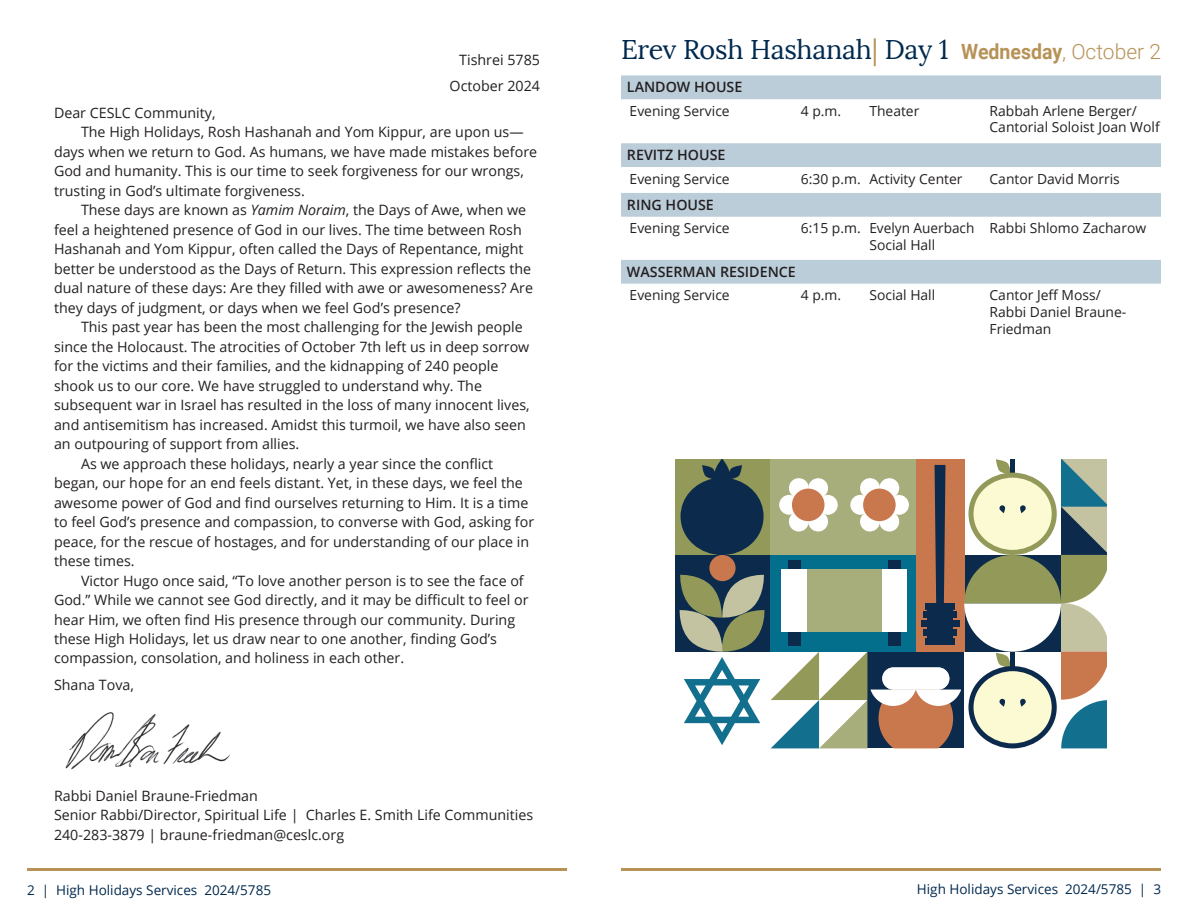
<style>
.page{position:relative;width:1188px;height:918px;background:#fff}
.page>*{position:absolute;margin:0;border:0;box-sizing:border-box;transform-origin:0 0}
.t1{font:27px "Lora";letter-spacing:-.01em;color:#00294e}
.t2{font:14.25px/19.5px "Open Sans";color:#231f20;text-align:right}
.t3{font:600 14.25px "Open Sans";color:#231f20}
.t4{font:13.8px/16.6px "Open Sans";color:#231f20}
.t5{font:13.5px "Open Sans";color:#00294e}
.s1{font-style:italic}
.s2{color:#b79256}
.s3{font-family:"Roboto";font-weight:700;font-size:21px;color:#b79256}
.s4{font-family:"Roboto";font-weight:300;font-size:21px;color:#b79256}
</style>
<div class="page">
<hr style="left:27px;top:868px;width:540px;height:3px;background:#b79256">
<hr style="left:621px;top:868px;width:540px;height:3px;background:#b79256">
<svg style="left:621px;top:75px;width:540px;height:209px"></svg>
<img style="left:65px;top:712px;width:165px;height:58px">
<div style="left:675px;top:555px;width:96px;height:97px;background:#0b2a4c"></div>
<div style="left:675px;top:459px;width:96px;height:96px;background:#929959"></div>
<svg style="left:681px;top:459px;width:83px;height:96px"></svg>
<svg style="left:771px;top:459px;width:336px;height:289px"></svg>
<div style="left:792px;top:489px;width:33px;height:32px;background:#c9774d;border-radius:50%"></div>
<svg style="left:679px;top:574px;width:86px;height:171px"></svg>
<div style="left:709px;top:555px;width:27px;height:26px;background:#c9774d;border-radius:50%"></div>
<p class="t2" style="left:450px;top:47px;width:92px;line-height:26.2px">Tishrei 5785<br>October 2024</p>
<p class="t2" style="left:54px;top:102px;width:163px">Dear CESLC Community,</p>
<p class="t2" style="left:81px;top:122px;width:444px">The High Holidays, Rosh Hashanah and Yom Kippur, are upon us—</p>
<p class="t2" style="left:54px;top:141px;width:485px">days when we return to God. As humans, we have made mistakes before</p>
<p class="t2" style="left:54px;top:161px;width:471px">God and humanity. This is our time to seek forgiveness for our wrongs,</p>
<p class="t2" style="left:54px;top:180px;width:252px">trusting in God’s ultimate forgiveness.</p>
<p class="t2" style="left:81px;top:200px;width:447px">These days are known as <span class="s1">Yamim Noraim</span>, the Days of Awe, when we</p>
<p class="t2" style="left:54px;top:219px;width:469px">feel a heightened presence of God in our lives. The time between Rosh</p>
<p class="t2" style="left:54px;top:239px;width:471px">Hashanah and Yom Kippur, often called the Days of Repentance, might</p>
<p class="t2" style="left:54px;top:258px;width:479px">better be understood as the Days of Return. This expression reflects the</p>
<p class="t2" style="left:54px;top:278px;width:481px">dual nature of these days: Are they filled with awe or awesomeness? Are</p>
<p class="t2" style="left:54px;top:297px;width:408px">they days of judgment, or days when we feel God’s presence?</p>
<p class="t2" style="left:81px;top:317px;width:443px">This past year has been the most challenging for the Jewish people</p>
<p class="t2" style="left:54px;top:336px;width:477px">since the Holocaust. The atrocities of October 7th left us in deep sorrow</p>
<p class="t2" style="left:54px;top:356px;width:446px">for the victims and their families, and the kidnapping of 240 people</p>
<p class="t2" style="left:54px;top:375px;width:430px">shook us to our core. We have struggled to understand why. The</p>
<p class="t2" style="left:54px;top:395px;width:477px">subsequent war in Israel has resulted in the loss of many innocent lives,</p>
<p class="t2" style="left:54px;top:414px;width:473px">and antisemitism has increased. Amidst this turmoil, we have also seen</p>
<p class="t2" style="left:54px;top:434px;width:247px">an outpouring of support from allies.</p>
<p class="t2" style="left:81px;top:453px;width:414px">As we approach these holidays, nearly a year since the conflict</p>
<p class="t2" style="left:54px;top:473px;width:470px">began, our hope for an end feels distant. Yet, in these days, we feel the</p>
<p class="t2" style="left:54px;top:492px;width:476px">awesome power of God and find ourselves returning to Him. It is a time</p>
<p class="t2" style="left:54px;top:512px;width:482px">to feel God’s presence and compassion, to converse with God, asking for</p>
<p class="t2" style="left:54px;top:531px;width:477px">peace, for the rescue of hostages, and for understanding of our place in</p>
<p class="t2" style="left:54px;top:551px;width:82px">these times.</p>
<p class="t2" style="left:81px;top:570px;width:444px">Victor Hugo once said, “To love another person is to see the face of</p>
<p class="t2" style="left:54px;top:590px;width:476px">God.” While we cannot see God directly, and it may be difficult to feel or</p>
<p class="t2" style="left:54px;top:609px;width:463px">hear Him, we often find His presence through our community. During</p>
<p class="t2" style="left:54px;top:629px;width:444px">these High Holidays, let us draw near to one another, finding God’s</p>
<p class="t2" style="left:54px;top:648px;width:352px">compassion, consolation, and holiness in each other.</p>
<p class="t2" style="left:54px;top:674px;width:81px">Shana Tova,</p>
<p class="t2" style="left:54px;top:786px;width:481px;text-align:left">Rabbi Daniel Braune-Friedman<br>Senior Rabbi/Director, Spiritual Life | Charles E. Smith Life Communities<br>240-283-3879 | braune-friedman@ceslc.org</p>
<h1 class="t1" style="left:621px;top:33px;width:541px">Erev Rosh Hashanah<span class="s2">|</span> Day 1 <span class="s3">Wednesday</span><span class="s4">, October 2</span></h1>
<p class="t3" style="left:627px;top:77px;width:117px">LANDOW HOUSE</p>
<p class="t4" style="left:630px;top:102px;width:102px">Evening Service</p>
<p class="t4" style="left:801px;top:102px;width:42px">4 p.m.</p>
<p class="t4" style="left:869px;top:102px;width:52px">Theater</p>
<p class="t4" style="left:990px;top:102px;width:172px">Rabbah Arlene Berger/<br>Cantorial Soloist Joan Wolf</p>
<p class="t3" style="left:627px;top:145px;width:100px">REVITZ HOUSE</p>
<p class="t4" style="left:630px;top:170px;width:102px">Evening Service</p>
<p class="t4" style="left:801px;top:170px;width:163px">6:30 p.m. Activity Center</p>
<p class="t4" style="left:990px;top:170px;width:132px">Cantor David Morris</p>
<p class="t3" style="left:627px;top:195px;width:88px">RING HOUSE</p>
<p class="t4" style="left:630px;top:220px;width:102px">Evening Service</p>
<p class="t4" style="left:869px;top:220px;width:107px;text-indent:-69px">6:15 p.m. Evelyn Auerbach<br>Social Hall</p>
<p class="t4" style="left:990px;top:220px;width:158px">Rabbi Shlomo Zacharow</p>
<p class="t3" style="left:627px;top:262px;width:170px">WASSERMAN RESIDENCE</p>
<p class="t4" style="left:630px;top:287px;width:102px">Evening Service</p>
<p class="t4" style="left:801px;top:287px;width:42px">4 p.m.</p>
<p class="t4" style="left:869px;top:287px;width:67px">Social Hall</p>
<p class="t4" style="left:990px;top:287px;width:138px">Cantor Jeff Moss/<br>Rabbi Daniel Braune-<br>Friedman</p>
<p class="t5" style="left:27px;top:881px;width:246px">2 | High Holidays Services 2024/5785</p>
<p class="t5" style="left:917px;top:880px;width:246px">High Holidays Services 2024/5785 | 3</p>
</div>
